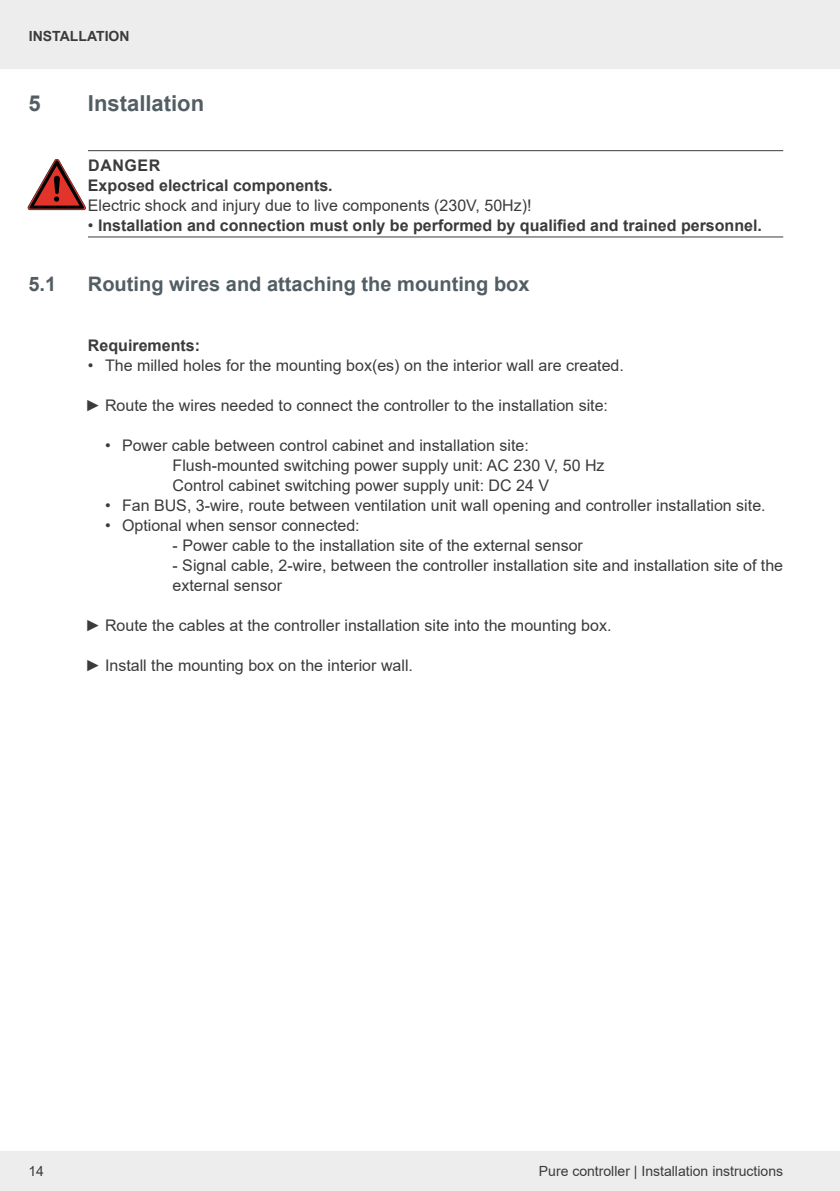
<style>
.page{position:relative;width:840px;height:1191px;background:#fff}
.page>*{position:absolute;margin:0;border:0;box-sizing:border-box;transform-origin:0 0}
.t1{font:700 22px "Arial";color:#525e64}
.t2{font:700 20px "Arial";color:#525e64}
.t3{font:16px/20px "Arial";color:#3b3b3a}
.t4{font:700 16px/20px "Arial";color:#3b3b3a}
.t5{font:14px "Arial";color:#3b3b3a}
.t6{font:700 14px "Arial";color:#3b3b3a}
.t7{font:700 14px "Arial";color:#000}
.s1{font-weight:400}
</style>
<div class="page">
<div style="left:0;top:0;width:839px;height:68px;background:#eeedee"></div>
<div style="left:0;top:1151px;width:839px;height:40px;background:#eeedee"></div>
<hr style="left:88px;top:150px;width:694px;height:1px;background:#3b3b3a">
<hr style="left:88px;top:236px;width:694px;height:1px;background:#3b3b3a">
<hr style="left:30px;top:210px;width:54px;height:1px;background:#000">
<svg style="left:28px;top:159px;width:58px;height:51px"></svg>
<p class="t6" style="left:29px;top:26px;width:102px">INSTALLATION</p>
<h1 class="t1" style="left:28px;top:87px;width:14px">5</h1>
<h1 class="t1" style="left:88px;top:87px;width:118px">Installation</h1>
<p class="t4" style="left:88px;top:155px;width:246px">DANGER<br>Exposed electrical components.</p>
<p class="t3" style="left:88px;top:195px;width:445px">Electric shock and injury due to live components (230V, 50Hz)!</p>
<p class="t4" style="left:88px;top:215px;width:675px"><span class="s1">•</span> Installation and connection must only be performed by qualified and trained personnel.</p>
<p class="t2" style="left:28px;top:270px;width:29px">5.1</p>
<p class="t2" style="left:88px;top:270px;width:443px">Routing wires and attaching the mounting box</p>
<p class="t4" style="left:88px;top:335px;width:114px">Requirements:</p>
<p class="t3" style="left:88px;top:355px;width:537px">• The milled holes for the mounting box(es) on the interior wall are created.</p>
<p class="t3" style="left:85px;top:395px;width:524px">► Route the wires needed to connect the controller to the installation site:</p>
<p class="t3" style="left:172px;top:435px;width:433px;text-indent:-67px">• Power cable between control cabinet and installation site:<br>Flush-mounted switching power supply unit: AC 230 V, 50 Hz<br>Control cabinet switching power supply unit: DC 24 V</p>
<p class="t3" style="left:105px;top:495px;width:661px">• Fan BUS, 3-wire, route between ventilation unit wall opening and controller installation site.</p>
<p class="t3" style="left:105px;top:515px;width:256px">• Optional when sensor connected:</p>
<p class="t3" style="left:172px;top:535px;width:411px">- Power cable to the installation site of the external sensor</p>
<p class="t3" style="left:172px;top:555px;width:611px">- Signal cable, 2-wire, between the controller installation site and installation site of the external sensor</p>
<p class="t3" style="left:85px;top:615px;width:527px">► Route the cables at the controller installation site into the mounting box.</p>
<p class="t3" style="left:85px;top:655px;width:329px">► Install the mounting box on the interior wall.</p>
<p class="t7" style="left:28px;top:1159px;width:17px">14</p>
<p class="t5" style="left:28px;top:1161px;width:17px">14</p>
<p class="t5" style="left:538px;top:1161px;width:246px">Pure controller | Installation instructions</p>
</div>
